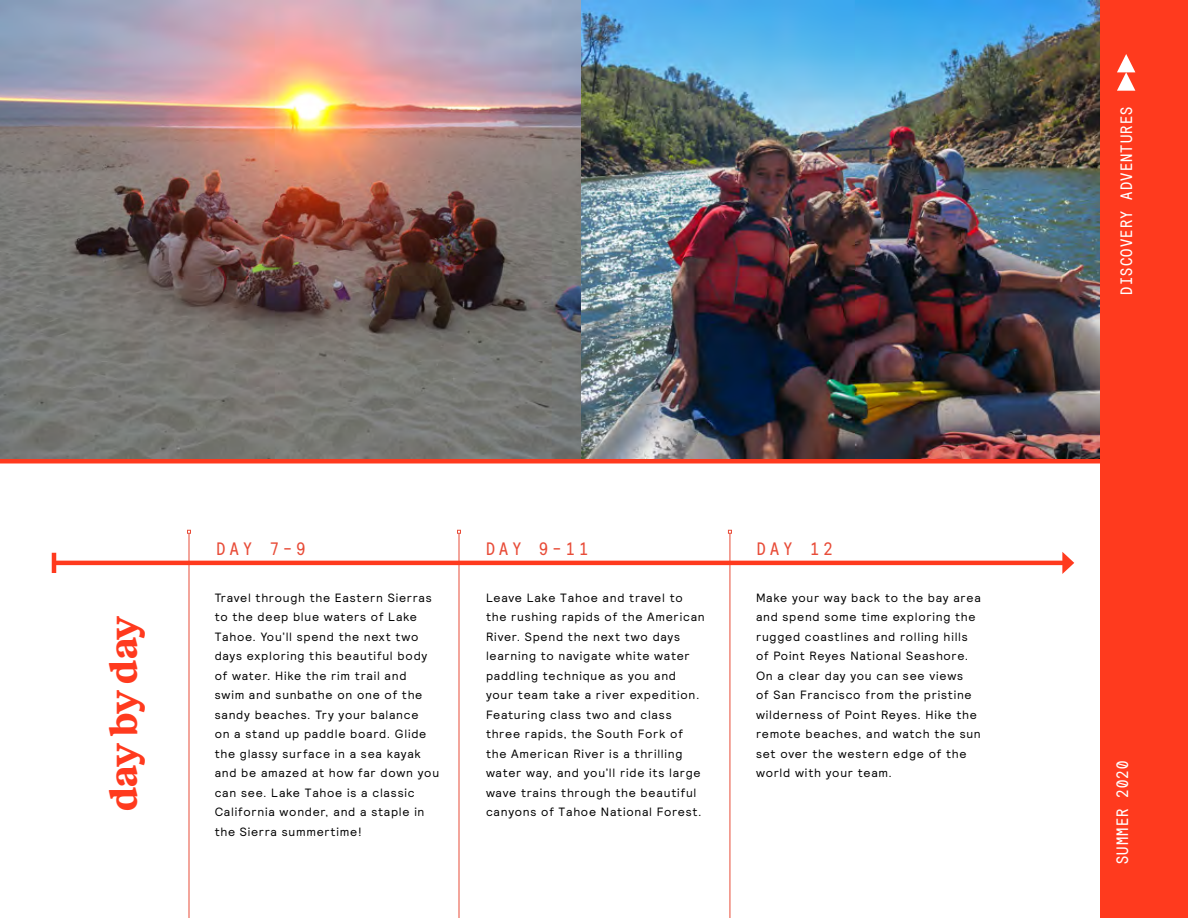
<style>
.page{position:relative;width:1188px;height:918px;background:#fff}
.page>*{position:absolute;margin:0;border:0;box-sizing:border-box;transform-origin:0 0}
.t1{font:700 39px "Reckless";letter-spacing:-.05em;color:#ff3a1e}
.t2{font:18px "Relative Mono 12 Pitch";letter-spacing:.24em;color:#e84c38}
.t3{font:16.5px "Relative Mono 12 Pitch";letter-spacing:.075em;color:#fff}
.t4{font:12px/19.5px "Relative";letter-spacing:.06em;color:#000}
</style>
<div class="page">
<img style="left:580px;top:0;width:520px;height:459px">
<img style="left:0;top:0;width:580px;height:459px">
<div style="left:0;top:459px;width:1108px;height:5px;background:#ff3a1e"></div>
<hr style="left:459px;top:533px;width:1px;height:385px;background:#e84c38">
<svg style="left:457px;top:530px;width:4px;height:4px"></svg>
<hr style="left:730px;top:533px;width:1px;height:385px;background:#e84c38">
<svg style="left:728px;top:530px;width:4px;height:4px"></svg>
<hr style="left:189px;top:533px;width:1px;height:385px;background:#e84c38">
<svg style="left:187px;top:530px;width:4px;height:4px"></svg>
<hr style="left:54px;top:561px;width:1012px;height:4px;background:#ff3a1e">
<hr style="left:52px;top:553px;width:4px;height:20px;background:#ff3a1e">
<svg style="left:1062px;top:552px;width:12px;height:22px"></svg>
<div style="left:1100px;top:0;width:88px;height:918px;background:#ff3a1e"></div>
<svg style="left:1117px;top:54px;width:18px;height:37px"></svg>
<h1 class="t1" style="left:95px;top:811px;width:197px;rotate:-90deg">day by day</h1>
<h2 class="t2" style="left:217px;top:537px;width:90px">DAY 7-9</h2>
<h2 class="t2" style="left:486px;top:537px;width:104px">DAY 9-11</h2>
<p class="t4" style="left:215px;top:588px;width:226px">Travel through the Eastern Sierras to the deep blue waters of Lake<br>Tahoe. You’ll spend the next two days exploring this beautiful body of water. Hike the rim trail and<br>swim and sunbathe on one of the sandy beaches. Try your balance<br>on a stand up paddle board. Glide the glassy surface in a sea kayak and be amazed at how far down you can see. Lake Tahoe is a classic<br>California wonder, and a staple in the Sierra summertime!</p>
<p class="t4" style="left:486px;top:588px;width:220px">Leave Lake Tahoe and travel to the rushing rapids of the American<br>River. Spend the next two days learning to navigate white water paddling technique as you and your team take a river expedition.<br>Featuring class two and class three rapids, the South Fork of the American River is a thrilling water way, and you’ll ride its large wave trains through the beautiful canyons of Tahoe National Forest.</p>
<p class="t4" style="left:756px;top:588px;width:226px">Make your way back to the bay area and spend some time exploring the rugged coastlines and rolling hills of Point Reyes National Seashore.<br>On a clear day you can see views<br>of San Francisco from the pristine wilderness of Point Reyes. Hike the remote beaches, and watch the sun set over the western edge of the world with your team.</p>
<h2 class="t2" style="left:757px;top:537px;width:77px">DAY 12</h2>
<h3 class="t3" style="left:1116px;top:295px;width:190px;rotate:-90deg">DISCOVERY ADVENTURES</h3>
<h3 class="t3" style="left:1112px;top:864px;width:105px;rotate:-90deg">SUMMER 2020</h3>
</div>
